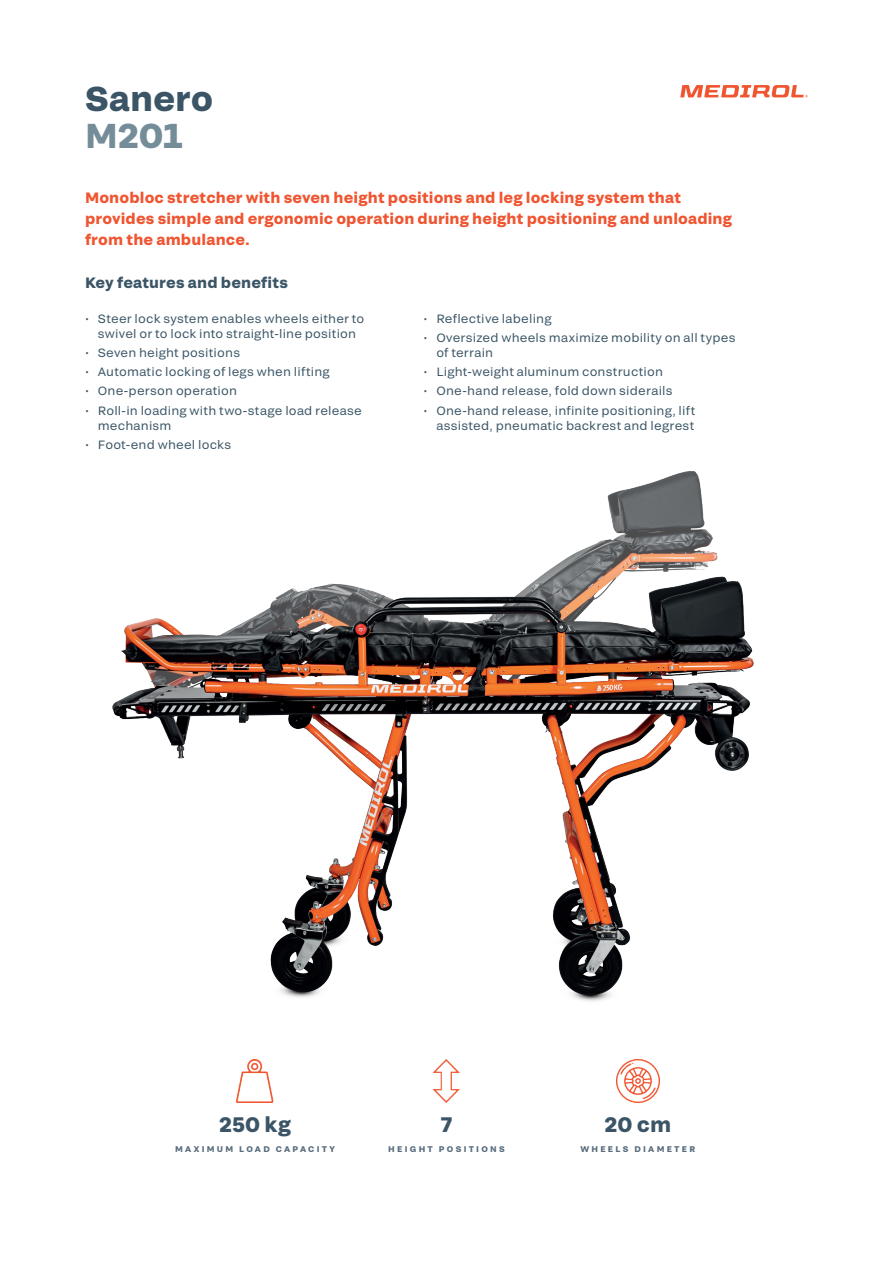
<style>
.page{position:relative;width:893px;height:1263px;background:#fff}
.page>*{position:absolute;margin:0;border:0;box-sizing:border-box;transform-origin:0 0}
.t1{font:700 34.5px "Grtsk Peta";color:#3b5566}
.t2{font:700 34.5px "Grtsk Peta";color:#758c99}
.t3{font:700 21px "Grtsk Peta";letter-spacing:.005em;color:#3b5566}
.t4{font:700 15px/21px "Grtsk Peta";letter-spacing:.01em;color:#f05531}
.t5{font:700 15px "Grtsk Peta";letter-spacing:.01em;color:#3b5566}
.t6{font:12px/15px "Grtsk Peta";letter-spacing:.015em;color:#3b5566}
.t7{font:700 8.25px "Grtsk Peta";letter-spacing:.275em;color:#596d7e}
</style>
<div class="page">
<img style="left:112px;top:471px;width:642px;height:530px">
<img style="left:236px;top:1059px;width:38px;height:43px">
<img style="left:432px;top:1059px;width:28px;height:43px">
<img style="left:617px;top:1059px;width:42px;height:43px">
<svg style="left:680px;top:85px;width:128px;height:12px"></svg>
<h1 class="t1" style="left:85px;top:77px;width:130px">Sanero</h1>
<h1 class="t2" style="left:85px;top:114px;width:99px">M201</h1>
<p class="t4" style="left:85px;top:186px;width:648px">Monobloc stretcher with seven height positions and leg locking system that provides simple and ergonomic operation during height positioning and unloading from the ambulance.</p>
<p class="t5" style="left:85px;top:273px;width:204px">Key features and benefits</p>
<p class="t6" style="left:85px;top:311px;width:281px;text-align:center">• Steer lock system enables wheels either to swivel or to lock into straight-line position</p>
<p class="t6" style="left:85px;top:345px;width:157px">• Seven height positions</p>
<p class="t6" style="left:85px;top:364px;width:246px">• Automatic locking of legs when lifting</p>
<p class="t6" style="left:85px;top:383px;width:154px">• One-person operation</p>
<p class="t6" style="left:98px;top:403px;width:266px;text-indent:-13px">• Roll-in loading with two-stage load release mechanism</p>
<p class="t6" style="left:85px;top:437px;width:148px">• Foot-end wheel locks</p>
<p class="t6" style="left:424px;top:311px;width:129px">• Reflective labeling</p>
<p class="t6" style="left:436px;top:330px;width:301px;text-indent:-13px">• Oversized wheels maximize mobility on all types of terrain</p>
<p class="t6" style="left:424px;top:364px;width:241px">• Light-weight aluminum construction</p>
<p class="t6" style="left:424px;top:383px;width:250px">• One-hand release, fold down siderails</p>
<p class="t6" style="left:424px;top:403px;width:273px;text-align:right">• One-hand release, infinite positioning, lift assisted, pneumatic backrest and legrest</p>
<h2 class="t3" style="left:219px;top:1112px;width:74px">250 kg</h2>
<p class="t7" style="left:175px;top:1144px;width:162px">MAXIMUM LOAD CAPACITY</p>
<h2 class="t3" style="left:441px;top:1112px;width:13px">7</h2>
<p class="t7" style="left:388px;top:1144px;width:118px">HEIGHT POSITIONS</p>
<h2 class="t3" style="left:604px;top:1112px;width:68px">20 cm</h2>
<p class="t7" style="left:580px;top:1144px;width:117px">WHEELS DIAMETER</p>
</div>
